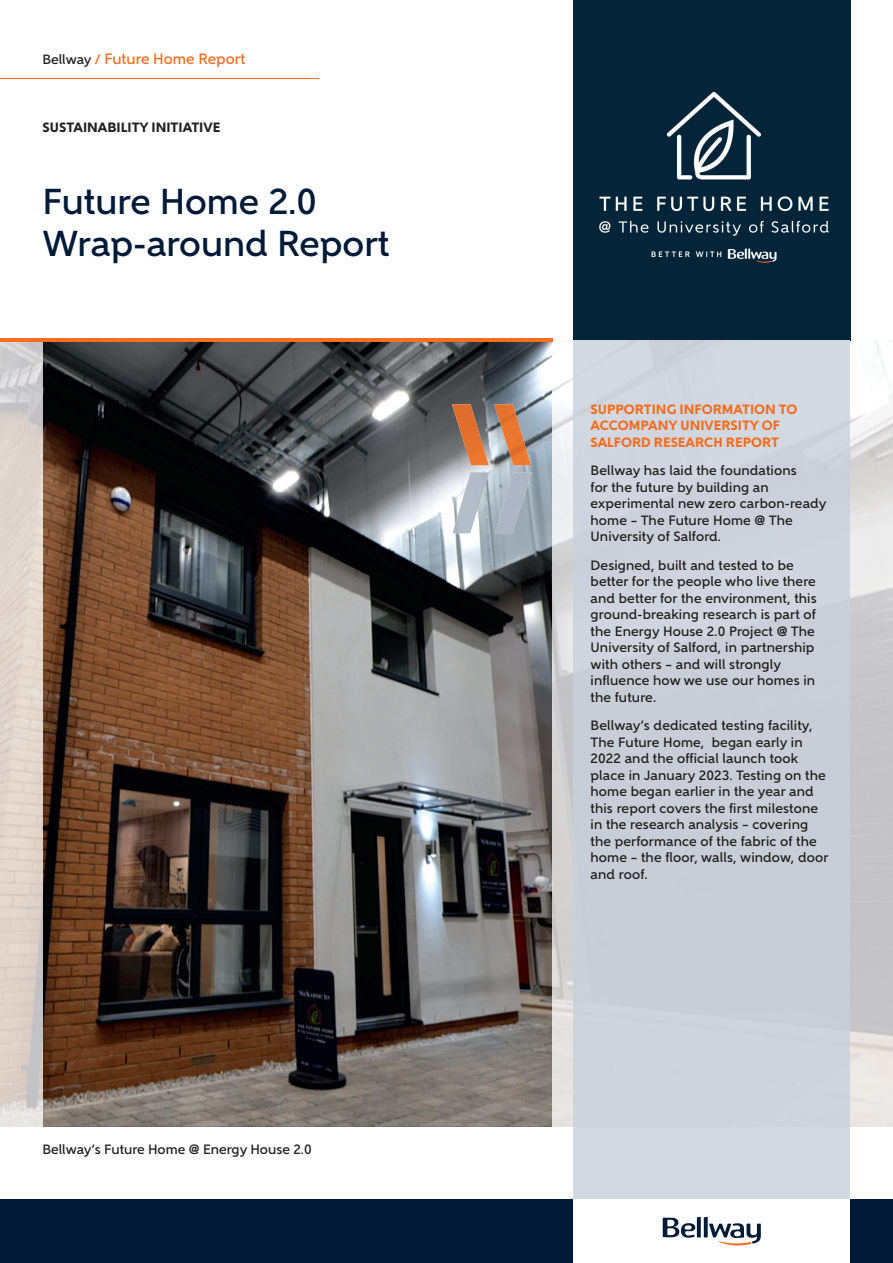
<style>
.page{position:relative;width:893px;height:1263px;background:#fff}
.page>*{position:absolute;margin:0;border:0;box-sizing:border-box;transform-origin:0 0}
.t1{font:500 36px/42px "Gentleman 700";color:#001a37}
.t2{font:500 15px "Gentleman 700";color:#f36e21}
.t3{font:500 13.5px/16.5px "Gentleman 700";letter-spacing:.01em;color:#231f20}
.t4{font:800 13.5px/16.5px "Gentleman 900";color:#f36e21}
.t5{font:800 13.5px "Gentleman 900";color:#231f20}
.s1{font-size:13.5px;color:#231f20}
.s2{font-size:13.5px}
</style>
<div class="page">
<img style="left:0;top:341px;width:574px;height:786px">
<svg style="left:552px;top:1127px;width:341px;height:73px"></svg>
<div style="left:0;top:1200px;width:893px;height:63px;background:#001a37"></div>
<hr style="left:0;top:78px;width:319px;height:1px;background:#f36e21">
<img style="left:574px;top:0;width:276px;height:1127px">
<img style="left:452px;top:404px;width:79px;height:61px">
<img style="left:452px;top:472px;width:80px;height:61px">
<div style="left:574px;top:1127px;width:276px;height:73px;background:#d3d9e1"></div>
<div style="left:574px;top:1199px;width:276px;height:64px;background:#fff"></div>
<svg style="left:663px;top:1217px;width:98px;height:29px"></svg>
<hr style="left:0;top:339px;width:552px;height:3px;background:#f36e21">
<p class="t2" style="left:43px;top:50px;width:204px"><span class="s1">Bellway</span> <span class="s2">/</span> Future Home Report</p>
<p class="t5" style="left:43px;top:119px;width:179px">SUSTAINABILITY INITIATIVE</p>
<h1 class="t1" style="left:43px;top:181px;width:348px">Future Home 2.0<br>Wrap-around Report</h1>
<p class="t3" style="left:43px;top:1141px;width:271px">Bellway’s Future Home @ Energy House 2.0</p>
<p class="t4" style="left:591px;top:401px;width:208px">SUPPORTING INFORMATION TO<br>ACCOMPANY UNIVERSITY OF<br>SALFORD RESEARCH REPORT</p>
<p class="t3" style="left:591px;top:462px;width:237px">Bellway has laid the foundations<br>for the future by building an experimental new zero carbon-ready home – The Future Home @ The<br>University of Salford.</p>
<p class="t3" style="left:591px;top:557px;width:228px">Designed, built and tested to be better for the people who live there and better for the environment, this ground-breaking research is part of the Energy House 2.0 Project @ The<br>University of Salford, in partnership with others – and will strongly influence how we use our homes in the future.</p>
<p class="t3" style="left:591px;top:717px;width:239px">Bellway’s dedicated testing facility,<br>The Future Home, began early in<br>2022 and the official launch took place in January 2023. Testing on the home began earlier in the year and this report covers the first milestone in the research analysis – covering the performance of the fabric of the home – the floor, walls, window, door and roof.</p>
</div>
